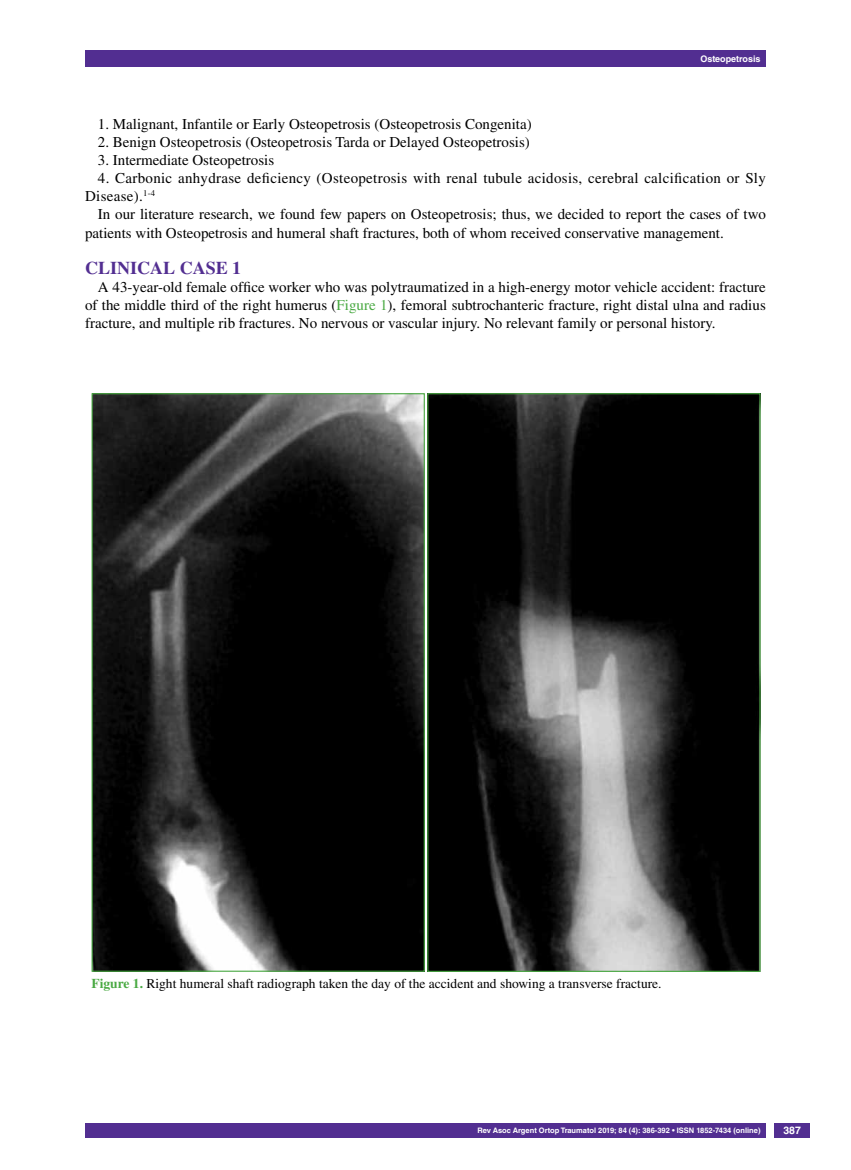
<style>
.page{position:relative;width:851px;height:1170px;background:#fff}
.page>*{position:absolute;margin:0;border:0;box-sizing:border-box;transform-origin:0 0}
.t1{font:700 18px "Times LT Std";color:#522e91}
.t2{font:15px/18px "Times LT Std";color:#000}
.t3{font:15px/18px "Times LT Std";letter-spacing:.02em;color:#000}
.t4{font:13.5px "Times LT Std";color:#000}
.t5{font:700 10.5px "Helvetica LT Std";color:#fff}
.t6{font:700 9px "Helvetica LT Std";color:#fff}
.t7{font:700 7.5px "Helvetica LT Std";color:#fff}
.s1{color:#49a942}
.s2{font-weight:700;color:#49a942}
</style>
<div class="page">
<div style="left:85px;top:50px;width:680px;height:17px;background:#522e91"></div>
<div style="left:85px;top:1123px;width:680px;height:14px;background:#522e91"></div>
<div style="left:774px;top:1123px;width:35px;height:14px;background:#522e91"></div>
<img style="left:93px;top:395px;width:330px;height:574px">
<img style="left:429px;top:395px;width:329px;height:574px">
<p class="t6" style="left:700px;top:53px;width:62px">Osteopetrosis</p>
<p class="t2" style="left:98px;top:115px;width:435px">1. Malignant, Infantile or Early Osteopetrosis (Osteopetrosis Congenita)</p>
<p class="t2" style="left:98px;top:133px;width:433px">2. Benign Osteopetrosis (Osteopetrosis Tarda or Delayed Osteopetrosis)</p>
<p class="t2" style="left:98px;top:151px;width:178px">3. Intermediate Osteopetrosis</p>
<p class="t3" style="left:85px;top:169px;width:682px;text-indent:13px">4. Carbonic anhydrase deficiency (Osteopetrosis with renal tubule acidosis, cerebral calcification or Sly<br>Disease).<sup>1-4</sup></p>
<p class="t2" style="left:85px;top:205px;width:682px;text-indent:13px">In our literature research, we found few papers on Osteopetrosis; thus, we decided to report the cases of two patients with Osteopetrosis and humeral shaft fractures, both of whom received conservative management.</p>
<p class="t1" style="left:85px;top:257px;width:158px">CLINICAL CASE 1</p>
<p class="t2" style="left:85px;top:277px;width:682px;text-align:justify;text-indent:13px">A 43-year-old female office worker who was polytraumatized in a high-energy motor vehicle accident: fracture of the middle third of the right humerus (<span class="s1">Figure 1</span>), femoral subtrochanteric fracture, right distal ulna and radius fracture, and multiple rib fractures. No nervous or vascular injury. No relevant family or personal history.</p>
<p class="t4" style="left:91px;top:975px;width:571px"><span class="s2">FIGURE 1.</span> Right humeral shaft radiograph taken the day of the accident and showing a transverse fracture.</p>
<p class="t7" style="left:477px;top:1125px;width:284px">Rev Asoc Argent Ortop Traumatol 2019; 84 (4): 386-392 • ISSN 1852-7434 (online)</p>
<p class="t5" style="left:783px;top:1124px;width:19px">387</p>
</div>
